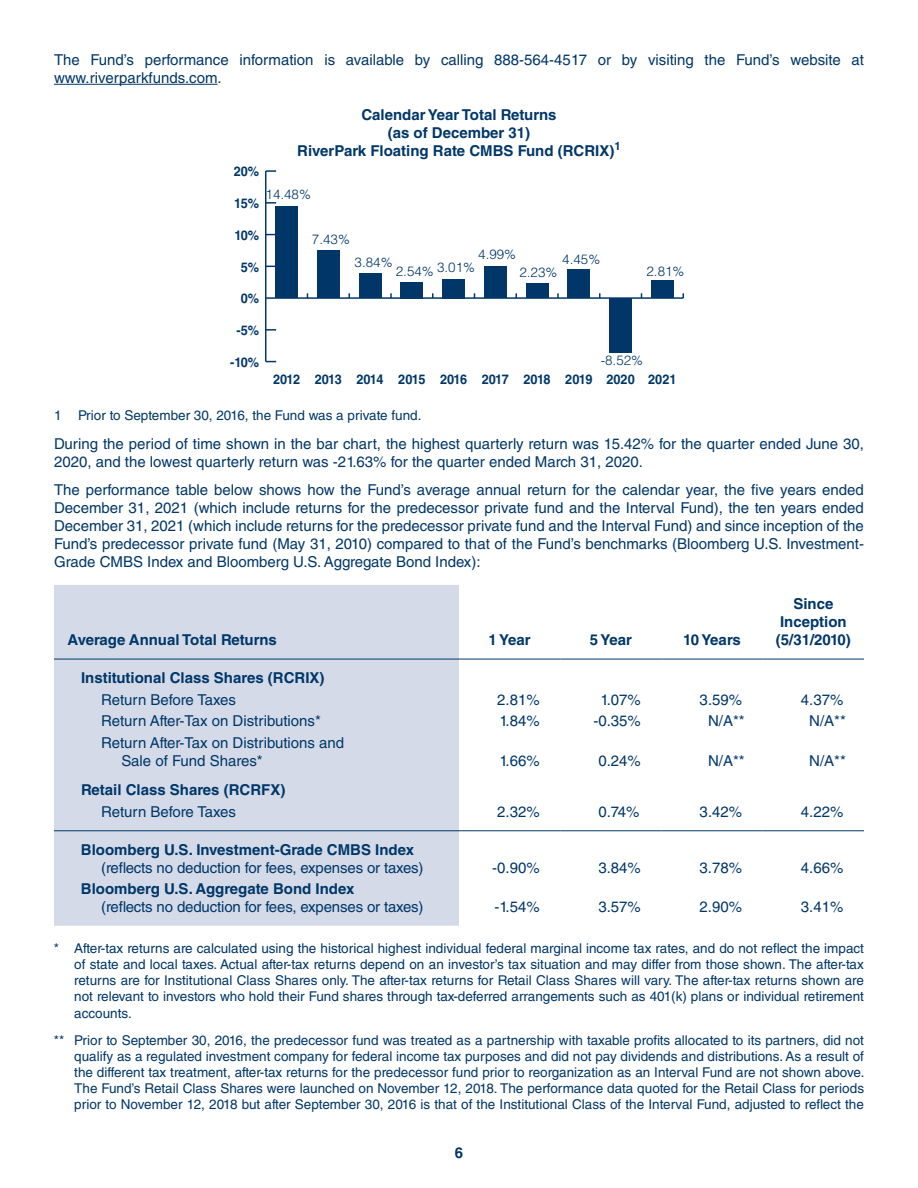
<style>
.page{position:relative;width:918px;height:1188px;background:#fff}
.page>*{position:absolute;margin:0;border:0;box-sizing:border-box;transform-origin:0 0}
.t1{font:15px/18px "Helvetica LT Std";color:#003768}
.t2{font:700 15px/18px "Helvetica LT Std";color:#003768;text-align:center}
.t3{font:13.5px/16.2px "Helvetica LT Std";color:#003768;text-align:justify}
.t4{font:700 13.35px "Helvetica LT Std";letter-spacing:-.035em;color:#003768;scale:.95 1}
.t5{font:300 13.35px "Helvetica LT Std";color:#003768}
</style>
<div class="page">
<hr style="left:54px;top:84px;width:164px;height:1px;background:#003768">
<hr style="left:266px;top:297px;width:417px;height:2px;background:#003768">
<hr style="left:265px;top:171px;width:1px;height:191px;background:#003768">
<svg style="left:266px;top:329px;width:10px;height:2px"></svg>
<svg style="left:266px;top:202px;width:10px;height:2px"></svg>
<svg style="left:266px;top:170px;width:10px;height:2px"></svg>
<div style="left:275px;top:206px;width:23px;height:92px;background:#003768"></div>
<div style="left:317px;top:251px;width:23px;height:47px;background:#003768"></div>
<div style="left:359px;top:274px;width:22px;height:24px;background:#003768"></div>
<div style="left:401px;top:282px;width:22px;height:16px;background:#003768"></div>
<div style="left:442px;top:279px;width:23px;height:19px;background:#003768"></div>
<div style="left:484px;top:266px;width:23px;height:32px;background:#003768"></div>
<div style="left:526px;top:284px;width:22px;height:14px;background:#003768"></div>
<div style="left:568px;top:270px;width:22px;height:28px;background:#003768"></div>
<div style="left:609px;top:298px;width:23px;height:54px;background:#003768"></div>
<div style="left:651px;top:280px;width:23px;height:18px;background:#003768"></div>
<div style="left:54px;top:585px;width:405px;height:341px;background:#d4dae8"></div>
<hr style="left:54px;top:659px;width:405px;height:1px;background:#003768">
<hr style="left:459px;top:659px;width:101px;height:1px;background:#003768">
<hr style="left:560px;top:659px;width:102px;height:1px;background:#003768">
<hr style="left:662px;top:659px;width:101px;height:1px;background:#003768">
<hr style="left:763px;top:659px;width:101px;height:1px;background:#003768">
<hr style="left:54px;top:830px;width:405px;height:1px;background:#003768">
<hr style="left:459px;top:830px;width:101px;height:1px;background:#003768">
<hr style="left:560px;top:830px;width:102px;height:1px;background:#003768">
<hr style="left:662px;top:830px;width:101px;height:1px;background:#003768">
<hr style="left:763px;top:830px;width:101px;height:1px;background:#003768">
<p class="t1" style="left:54px;top:50px;width:811px">The Fund’s performance information is available by calling 888-564-4517 or by visiting the Fund’s website at www.riverparkfunds.com.</p>
<p class="t2" style="left:297px;top:106px;width:325px">Calendar Year Total Returns<br>(as of December 31)<br>RiverPark Floating Rate CMBS Fund (RCRIX)<sup>1</sup></p>
<p class="t4" style="left:234px;top:164px;width:28px">20%</p>
<p class="t4" style="left:234px;top:195px;width:28px">15%</p>
<p class="t5" style="left:266px;top:186px;width:47px">14.48%</p>
<p class="t4" style="left:234px;top:227px;width:28px">10%</p>
<p class="t4" style="left:241px;top:259px;width:21px">5%</p>
<p class="t4" style="left:241px;top:291px;width:21px">0%</p>
<p class="t4" style="left:237px;top:322px;width:25px">-5%</p>
<p class="t4" style="left:230px;top:354px;width:32px">-10%</p>
<p class="t5" style="left:312px;top:231px;width:39px">7.43%</p>
<p class="t5" style="left:478px;top:246px;width:39px">4.99%</p>
<p class="t5" style="left:562px;top:250px;width:39px">4.45%</p>
<p class="t5" style="left:355px;top:253px;width:39px">3.84%</p>
<p class="t5" style="left:437px;top:259px;width:39px">3.01%</p>
<p class="t5" style="left:396px;top:263px;width:39px">2.54%</p>
<p class="t5" style="left:646px;top:263px;width:39px">2.81%</p>
<p class="t5" style="left:519px;top:264px;width:39px">2.23%</p>
<p class="t5" style="left:601px;top:352px;width:44px">-8.52%</p>
<p class="t4" style="left:273px;top:371px;width:426px">2012 2013 2014 2015 2016 2017 2018 2019 2020 2021</p>
<p class="t3" style="left:54px;top:407px;width:369px">1 Prior to September 30, 2016, the Fund was a private fund.</p>
<p class="t1" style="left:54px;top:434px;width:812px">During the period of time shown in the bar chart, the highest quarterly return was 15.42% for the quarter ended June 30,<br>2020, and the lowest quarterly return was -21.63% for the quarter ended March 31, 2020.</p>
<p class="t1" style="left:54px;top:481px;width:812px;text-align:justify">The performance table below shows how the Fund’s average annual return for the calendar year, the five years ended December 31, 2021 (which include returns for the predecessor private fund and the Interval Fund), the ten years ended December 31, 2021 (which include returns for the predecessor private fund and the Interval Fund) and since inception of the Fund’s predecessor private fund (May 31, 2010) compared to that of the Fund’s benchmarks (Bloomberg U.S. Investment-Grade CMBS Index and Bloomberg U.S. Aggregate Bond Index):</p>
<p class="t2" style="left:68px;top:631px;width:211px">Average Annual Total Returns</p>
<p class="t2" style="left:489px;top:631px;width:44px">1 Year</p>
<p class="t2" style="left:590px;top:631px;width:44px">5 Year</p>
<p class="t2" style="left:683px;top:631px;width:59px">10 Years</p>
<p class="t2" style="left:776px;top:595px;width:77px">Since<br>Inception (5/31/2010)</p>
<p class="t2" style="left:81px;top:668px;width:245px">Institutional Class Shares (RCRIX)</p>
<p class="t1" style="left:101px;top:690px;width:136px">Return Before Taxes</p>
<p class="t1" style="left:497px;top:690px;width:44px">2.81%</p>
<p class="t1" style="left:601px;top:690px;width:42px">1.07%</p>
<p class="t1" style="left:700px;top:690px;width:44px">3.59%</p>
<p class="t1" style="left:801px;top:690px;width:44px">4.37%</p>
<p class="t1" style="left:101px;top:712px;width:221px">Return After-Tax on Distributions*</p>
<p class="t1" style="left:499px;top:712px;width:42px">1.84%</p>
<p class="t1" style="left:593px;top:712px;width:49px">-0.35%</p>
<p class="t1" style="left:708px;top:712px;width:38px">N/A**</p>
<p class="t1" style="left:809px;top:712px;width:38px">N/A**</p>
<p class="t1" style="left:122px;top:733px;width:224px;text-indent:-20px">Return After-Tax on Distributions and<br>Sale of Fund Shares*</p>
<p class="t1" style="left:499px;top:751px;width:42px">1.66%</p>
<p class="t1" style="left:598px;top:751px;width:44px">0.24%</p>
<p class="t1" style="left:708px;top:751px;width:38px">N/A**</p>
<p class="t1" style="left:809px;top:751px;width:38px">N/A**</p>
<p class="t2" style="left:81px;top:781px;width:206px">Retail Class Shares (RCRFX)</p>
<p class="t1" style="left:101px;top:803px;width:136px">Return Before Taxes</p>
<p class="t1" style="left:497px;top:803px;width:44px">2.32%</p>
<p class="t1" style="left:598px;top:803px;width:43px">0.74%</p>
<p class="t1" style="left:700px;top:803px;width:44px">3.42%</p>
<p class="t1" style="left:801px;top:803px;width:44px">4.22%</p>
<p class="t2" style="left:81px;top:840px;width:335px">Bloomberg U.S. Investment-Grade CMBS Index</p>
<p class="t1" style="left:101px;top:858px;width:324px">(reflects no deduction for fees, expenses or taxes)</p>
<p class="t1" style="left:492px;top:858px;width:49px">-0.90%</p>
<p class="t1" style="left:598px;top:858px;width:44px">3.84%</p>
<p class="t1" style="left:700px;top:858px;width:44px">3.78%</p>
<p class="t1" style="left:801px;top:858px;width:44px">4.66%</p>
<p class="t2" style="left:81px;top:880px;width:275px">Bloomberg U.S. Aggregate Bond Index</p>
<p class="t1" style="left:101px;top:898px;width:324px">(reflects no deduction for fees, expenses or taxes)</p>
<p class="t1" style="left:494px;top:898px;width:47px">-1.54%</p>
<p class="t1" style="left:598px;top:898px;width:44px">3.57%</p>
<p class="t1" style="left:700px;top:898px;width:44px">2.90%</p>
<p class="t1" style="left:801px;top:898px;width:44px">3.41%</p>
<p class="t3" style="left:74px;top:940px;width:791px;text-indent:-20px">* After-tax returns are calculated using the historical highest individual federal marginal income tax rates, and do not reflect the impact of state and local taxes. Actual after-tax returns depend on an investor’s tax situation and may differ from those shown. The after-tax returns are for Institutional Class Shares only. The after-tax returns for Retail Class Shares will vary. The after-tax returns shown are not relevant to investors who hold their Fund shares through tax-deferred arrangements such as 401(k) plans or individual retirement accounts.</p>
<p class="t3" style="left:74px;top:1032px;width:792px;text-indent:-20px">** Prior to September 30, 2016, the predecessor fund was treated as a partnership with taxable profits allocated to its partners, did not qualify as a regulated investment company for federal income tax purposes and did not pay dividends and distributions. As a result of the different tax treatment, after-tax returns for the predecessor fund prior to reorganization as an Interval Fund are not shown above.<br>The Fund’s Retail Class Shares were launched on November 12, 2018. The performance data quoted for the Retail Class for periods prior to November 12, 2018 but after September 30, 2016 is that of the Institutional Class of the Interval Fund, adjusted to reflect the</p>
<p class="t2" style="left:455px;top:1144px;width:10px">6</p>
</div>
